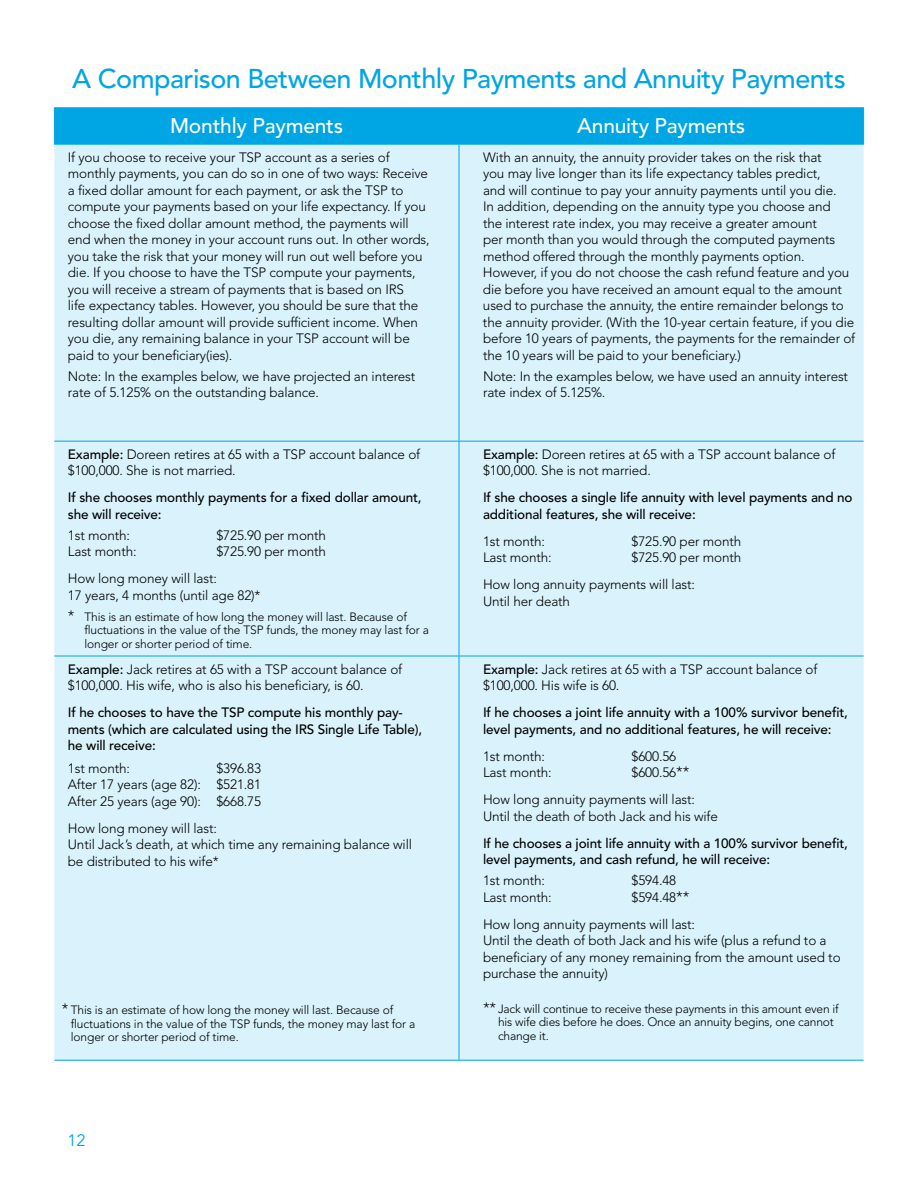
<style>
.page{position:relative;width:918px;height:1188px;background:#fff}
.page>*{position:absolute;margin:0;border:0;box-sizing:border-box;transform-origin:0 0}
.t1{font:500 27px "Avenir LT Std";letter-spacing:-.02em;color:#00a5e3}
.t2{font:500 21px "Avenir LT Std";letter-spacing:-.01em;color:#fff}
.t3{font:16.5px "Avenir LT Std";color:#00a5e3}
.t4{font:300 13.5px/16.5px "Avenir LT Std";letter-spacing:-.01em;color:#000}
.t5{font:500 13.5px/16.5px "Avenir LT Std";letter-spacing:-.01em;color:#000}
.t6{font:300 12px/13.5px "Avenir LT Std";letter-spacing:-.01em;color:#000}
.s1{font-weight:500}
.s2{font-size:15px}
</style>
<div class="page">
<div style="left:55px;top:108px;width:808px;height:36px;background:#00a5e3"></div>
<div style="left:54px;top:145px;width:810px;height:915px;background:#d9f2fb"></div>
<hr style="left:54px;top:144px;width:405px;height:1px;background:#00a5e3">
<hr style="left:459px;top:144px;width:405px;height:1px;background:#00a5e3">
<hr style="left:863px;top:108px;width:1px;height:36px;background:#00a5e3">
<hr style="left:54px;top:108px;width:1px;height:36px;background:#00a5e3">
<hr style="left:54px;top:107px;width:405px;height:1px;background:#00a5e3">
<hr style="left:459px;top:107px;width:405px;height:1px;background:#00a5e3">
<hr style="left:54px;top:441px;width:405px;height:1px;background:#00a5e3">
<hr style="left:459px;top:441px;width:405px;height:1px;background:#00a5e3">
<hr style="left:54px;top:656px;width:405px;height:1px;background:#00a5e3">
<hr style="left:459px;top:656px;width:405px;height:1px;background:#00a5e3">
<hr style="left:459px;top:108px;width:1px;height:36px;background:#00a5e3">
<hr style="left:459px;top:145px;width:1px;height:296px;background:#00a5e3">
<hr style="left:459px;top:442px;width:1px;height:214px;background:#00a5e3">
<hr style="left:459px;top:656px;width:1px;height:404px;background:#00a5e3">
<hr style="left:54px;top:1060px;width:405px;height:1px;background:#00a5e3">
<hr style="left:459px;top:1060px;width:405px;height:1px;background:#00a5e3">
<h1 class="t1" style="left:72px;top:63px;width:775px">A Comparison Between Monthly Payments and Annuity Payments</h1>
<h2 class="t2" style="left:170px;top:113px;width:175px">Monthly Payments</h2>
<h2 class="t2" style="left:577px;top:113px;width:169px">Annuity Payments</h2>
<p class="t4" style="left:68px;top:149px;width:363px">If you choose to receive your TSP account as a series of monthly payments, you can do so in one of two ways: Receive a fixed dollar amount for each payment, or ask the TSP to compute your payments based on your life expectancy. If you choose the fixed dollar amount method, the payments will end when the money in your account runs out. In other words, you take the risk that your money will run out well before you die. If you choose to have the TSP compute your payments, you will receive a stream of payments that is based on IRS<br>life expectancy tables. However, you should be sure that the resulting dollar amount will provide sufficient income. When you die, any remaining balance in your TSP account will be paid to your beneficiary(ies).</p>
<p class="t4" style="left:68px;top:368px;width:349px">Note: In the examples below, we have projected an interest rate of 5. 125% on the outstanding balance.</p>
<p class="t4" style="left:483px;top:149px;width:374px">With an annuity, the annuity provider takes on the risk that<br>you may live longer than its life expectancy tables predict,<br>and will continue to pay your annuity payments until you die.<br>In addition, depending on the annuity type you choose and<br>the interest rate index, you may receive a greater amount<br>per month than you would through the computed payments method offered through the monthly payments option.<br>However, if you do not choose the cash refund feature and you die before you have received an amount equal to the amount used to purchase the annuity, the entire remainder belongs to the annuity provider. (With the 10-year certain feature, if you die before 10 years of payments, the payments for the remainder of the 10 years will be paid to your beneficiary.)</p>
<p class="t4" style="left:483px;top:368px;width:367px">Note: In the examples below, we have used an annuity interest rate index of 5. 125%.</p>
<p class="t4" style="left:68px;top:446px;width:354px"><span class="s1">Example:</span> Doreen retires at 65 with a TSP account balance of $100,000. She is not married.</p>
<p class="t5" style="left:68px;top:490px;width:355px">If she chooses monthly payments for a fixed dollar amount, she will receive:</p>
<p class="t4" style="left:68px;top:527px;width:64px">1st month:</p>
<p class="t4" style="left:216px;top:527px;width:111px">$725.90 per month</p>
<p class="t4" style="left:68px;top:543px;width:70px">Last month:</p>
<p class="t4" style="left:68px;top:538px;width:260px;line-height:27px;text-indent:148px">$725.90 per month<br>How long money will last:</p>
<p class="t4" style="left:68px;top:587px;width:194px">17 years, 4 months (until age 82)*</p>
<p class="t6" style="left:84px;top:610px;width:346px;text-indent:-16px"><span class="s2">*</span> This is an estimate of how long the money will last. Because of fluctuations in the value of the TSP funds, the money may last for a longer or shorter period of time.</p>
<p class="t4" style="left:68px;top:661px;width:336px"><span class="s1">Example:</span> Jack retires at 65 with a TSP account balance of $100,000. His wife, who is also his beneficiary, is 60.</p>
<p class="t5" style="left:68px;top:705px;width:356px">If he chooses to have the TSP compute his monthly pay&shy;ments (which are calculated using the IRS Single Life Table), he will receive:</p>
<p class="t4" style="left:68px;top:760px;width:64px">1st month:</p>
<p class="t4" style="left:68px;top:760px;width:195px;text-align:justify;text-indent:148px">$396. 83<br>After 17 years (age 82): $521.81<br>After 25 years (age 90): $668. 75</p>
<p class="t4" style="left:68px;top:820px;width:346px">How long money will last:<br>Until Jack ’s death, at which time any remaining balance will be distributed to his wife*</p>
<p class="t6" style="left:71px;top:1003px;width:346px;text-indent:-9px"><span class="s2">*</span> This is an estimate of how long the money will last. Because of fluctuations in the value of the TSP funds, the money may last for a longer or shorter period of time.</p>
<p class="t3" style="left:68px;top:1131px;width:20px">12</p>
<p class="t4" style="left:483px;top:446px;width:354px"><span class="s1">Example:</span> Doreen retires at 65 with a TSP account balance of $100,000. She is not married.</p>
<p class="t5" style="left:483px;top:490px;width:371px">If she chooses a single life annuity with level payments and no additional features, she will receive:</p>
<p class="t4" style="left:483px;top:533px;width:64px">1st month:</p>
<p class="t4" style="left:632px;top:533px;width:111px">$725.90 per month</p>
<p class="t4" style="left:483px;top:549px;width:70px">Last month:</p>
<p class="t4" style="left:483px;top:544px;width:260px;line-height:27px;text-indent:148px">$725.90 per month<br>How long annuity payments will last:</p>
<p class="t4" style="left:483px;top:593px;width:89px">Until her death</p>
<p class="t4" style="left:483px;top:661px;width:336px"><span class="s1">Example:</span> Jack retires at 65 with a TSP account balance of $100,000. His wife is 60.</p>
<p class="t5" style="left:483px;top:705px;width:366px">If he chooses a joint life annuity with a 100% survivor benefit, level payments, and no additional features, he will receive:</p>
<p class="t4" style="left:483px;top:748px;width:64px">1st month:</p>
<p class="t4" style="left:632px;top:748px;width:46px">$600. 56</p>
<p class="t4" style="left:483px;top:764px;width:70px">Last month:</p>
<p class="t4" style="left:483px;top:759px;width:214px;line-height:27px;text-indent:148px">$600. 56<span class="s2">**<br></span>How long annuity payments will last:</p>
<p class="t4" style="left:483px;top:808px;width:236px">Until the death of both Jack and his wife</p>
<p class="t5" style="left:483px;top:835px;width:366px">If he chooses a joint life annuity with a 100% survivor benefit, level payments, and cash refund, he will receive:</p>
<p class="t4" style="left:483px;top:872px;width:64px">1st month:</p>
<p class="t4" style="left:632px;top:872px;width:46px">$594.48</p>
<p class="t4" style="left:483px;top:889px;width:70px">Last month:</p>
<p class="t4" style="left:483px;top:884px;width:214px;line-height:27px;text-indent:148px">$594.48<span class="s2">**<br></span>How long annuity payments will last:</p>
<p class="t4" style="left:483px;top:932px;width:359px">Until the death of both Jack and his wife (plus a refund to a beneficiary of any money remaining from the amount used to purchase the annuity)</p>
<p class="t6" style="left:498px;top:1002px;width:342px;text-indent:-15px"><span class="s2">**</span> Jack will continue to receive these payments in this amount even if his wife dies before he does. Once an annuity begins, one cannot change it.</p>
</div>
